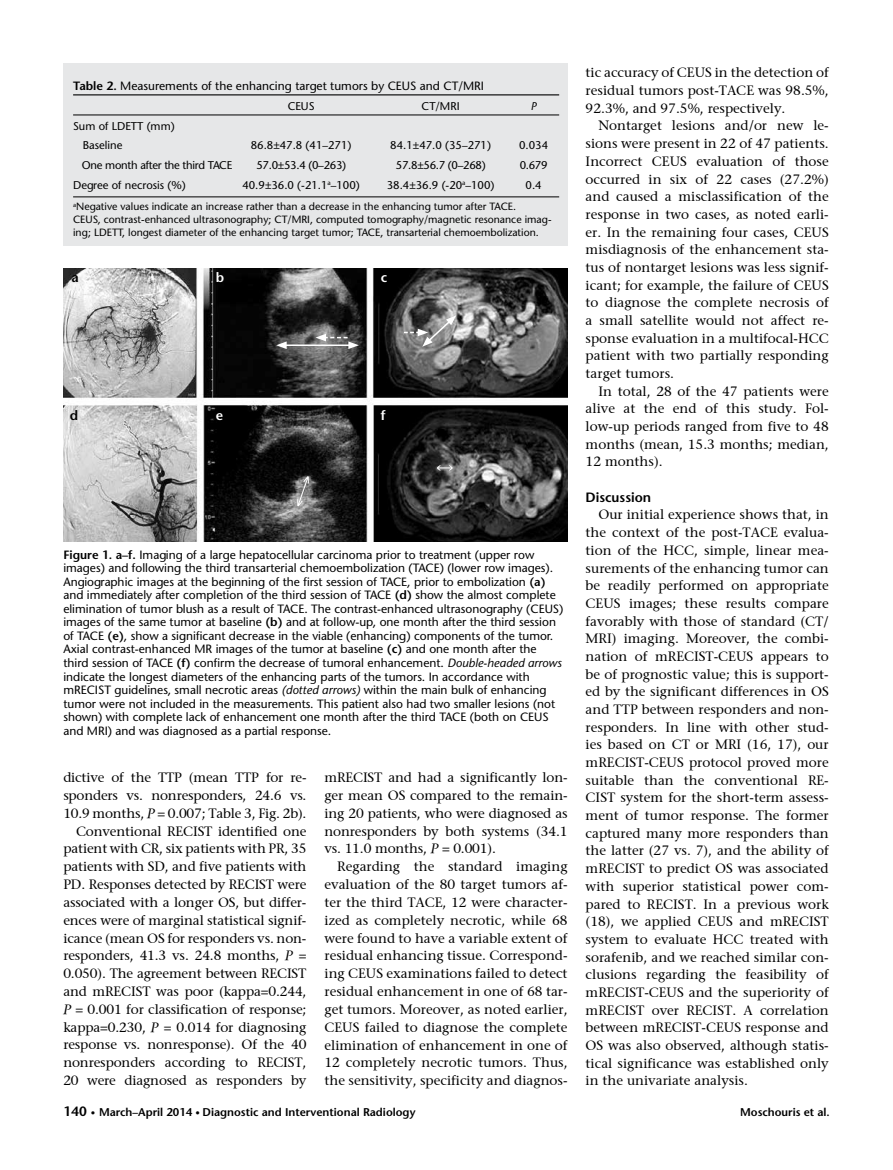
<style>
.page{position:relative;width:893px;height:1170px;background:#fff}
.page>*{position:absolute;margin:0;border:0;box-sizing:border-box;transform-origin:0 0}
.t1{font:13.5px/17.7px "Stone Serif";letter-spacing:-.01em;color:#000;text-align:justify}
.t2{font:600 13.5px "Stone Sans Std";color:#000}
.t3{font:600 13.5px "Stone Sans Std";color:#fff}
.t4{font:12px/13.5px "Stone Sans Normal Tr";color:#000}
.t5{font:11.25px/20px "Stone Sans Normal Tr";color:#000}
.t6{font:600 11.25px "Stone Sans Std";color:#000}
.t7{font:11.25px "Stone Sans Normal Tr";letter-spacing:-.025em;color:#000}
.t8{font:11.25px "Stone Sans Italic Tr";color:#000}
.t9{font:10.5px/12.6px "Stone Sans Normal Tr";color:#000}
.s1{font-family:"Stone Sans Std";font-weight:600}
.s2{font-family:"Stone Sans Italic Tr"}
.s3{font-style:italic}
.s4{font-size:13.5px}
.s5{font-family:"Stone Sans Normal Tr";font-weight:400;font-size:9px}
</style>
<div class="page">
<div style="left:63px;top:64px;width:505px;height:182px;background:#e6e7e8"></div>
<hr style="left:73px;top:94px;width:486px;height:1px;background:#000">
<hr style="left:73px;top:115px;width:486px;height:1px;background:#000">
<hr style="left:73px;top:197px;width:486px;height:1px;background:#000">
<img style="left:63px;top:268px;width:505px;height:273px">
<hr style="left:284px;top:344px;width:67px;height:2px;background:#fff">
<svg style="left:315px;top:334px;width:44px;height:15px"></svg>
<svg style="left:276px;top:341px;width:11px;height:8px"></svg>
<svg style="left:404px;top:315px;width:52px;height:32px;background:#888"></svg>
<svg style="left:437px;top:465px;width:15px;height:6px"></svg>
<svg style="left:297px;top:476px;width:12px;height:30px"></svg>
<p class="t4" style="left:73px;top:79px;width:412px"><span class="s1">Table 2.</span> Measurements of the enhancing target tumors by CEUS and CT/MRI</p>
<p class="t5" style="left:288px;top:96px;width:28px">CEUS</p>
<p class="t5" style="left:422px;top:96px;width:40px">CT/MRI</p>
<p class="t8" style="left:531px;top:99px;width:7px">P</p>
<p class="t5" style="left:83px;top:116px;width:93px;text-indent:-10px">Sum of LDETT (mm)<br>Baseline</p>
<p class="t5" style="left:251px;top:135px;width:102px">86.8±47.8 (41–271)</p>
<p class="t5" style="left:390px;top:135px;width:102px">84.1±47.0 (35–271)</p>
<p class="t5" style="left:519px;top:135px;width:31px">0.034</p>
<p class="t7" style="left:82px;top:158px;width:152px">One month after the third TACE</p>
<p class="t5" style="left:256px;top:155px;width:91px">57.0±53.4 (0–263)</p>
<p class="t5" style="left:396px;top:155px;width:91px">57.8±56.7 (0–268)</p>
<p class="t5" style="left:520px;top:155px;width:29px">0.679</p>
<p class="t5" style="left:73px;top:175px;width:114px">Degree of necrosis (%)</p>
<p class="t5" style="left:242px;top:175px;width:119px">40.9±36.0 (-21.1<sup>a</sup>–100)</p>
<p class="t5" style="left:387px;top:175px;width:109px">38.4±36.9 (-20<sup>a</sup>–100)</p>
<p class="t5" style="left:526px;top:175px;width:18px">0.4</p>
<p class="t9" style="left:73px;top:200px;width:480px"><sup>a</sup>Negative values indicate an increase rather than a decrease in the enhancing tumor after TACE.<br>CEUS, contrast-enhanced ultrasonography; CT/MRI, computed tomography/magnetic resonance imag&shy;ing; LDETT, longest diameter of the enhancing target tumor; TACE, transarterial chemoembolization.</p>
<p class="t2" style="left:71px;top:269px;width:9px">a</p>
<p class="t2" style="left:70px;top:407px;width:10px">d</p>
<p class="t3" style="left:216px;top:269px;width:10px">b</p>
<p class="t3" style="left:216px;top:407px;width:9px">e</p>
<p class="t3" style="left:381px;top:269px;width:8px">c</p>
<p class="t3" style="left:381px;top:407px;width:6px">f</p>
<p class="t4" style="left:63px;top:548px;width:502px"><span class="s1">Figure 1. a–f.</span> Imaging of a large hepatocellular carcinoma prior to treatment (upper row images) and following the third transarterial chemoembolization (TACE) (lower row images).<br>Angiographic images at the beginning of the first session of TACE, prior to embolization <span class="s1">(a) </span>and immediately after completion of the third session of TACE <span class="s1">(d)</span> show the almost complete elimination of tumor blush as a result of TACE. The contrast-enhanced ultrasonography (CEUS) images of the same tumor at baseline <span class="s1">(b)</span> and at follow-up, one month after the third session of TACE <span class="s1">(e)</span>, show a significant decrease in the viable (enhancing) components of the tumor.<br>Axial contrast-enhanced MR images of the tumor at baseline <span class="s1">(c)</span> and one month after the third session of TACE <span class="s1">(f)</span> confirm the decrease of tumoral enhancement. <span class="s2">Double-headed arrows </span>indicate the longest diameters of the enhancing parts of the tumors. In accordance with mRECIST guidelines, small necrotic areas <span class="s2">(dotted arrows)</span> within the main bulk of enhancing tumor were not included in the measurements. This patient also had two smaller lesions (not shown) with complete lack of enhancement one month after the third TACE (both on CEUS and MRI) and was diagnosed as a partial response.</p>
<p class="t1" style="left:63px;top:768px;width:245px;text-align:right">dictive of the TTP (mean TTP for re&shy;sponders vs. nonresponders, 24.6 vs.<br>10.9 months, <span class="s3">P</span> = 0.007; Table 3, Fig. 2b).<br>Conventional RECIST identified one patient with CR, six patients with PR, 35 patients with SD, and five patients with PD. Responses detected by RECIST were associated with a longer OS, but differ&shy;ences were of marginal statistical signif&shy;icance (mean OS for responders vs. non&shy;responders, 41.3 vs. 24.8 months, <span class="s3">P</span> = 0.050). The agreement between RECIST and mRECIST was poor (kappa=0.244, <span class="s3">P</span> = 0.001 for classification of response; kappa=0.230, <span class="s3">P</span> = 0.014 for diagnosing response vs. nonresponse). Of the 40 nonresponders according to RECIST, 20 were diagnosed as responders by</p>
<p class="t1" style="left:324px;top:768px;width:245px">mRECIST and had a significantly lon&shy;ger mean OS compared to the remain&shy;ing 20 patients, who were diagnosed as nonresponders by both systems (34.1 vs. 11.0 months, <span class="s3">P</span> = 0.001).</p>
<p class="t1" style="left:324px;top:857px;width:245px;text-indent:13px">Regarding the standard imaging evaluation of the 80 target tumors af&shy;ter the third TACE, 12 were character&shy;ized as completely necrotic, while 68 were found to have a variable extent of residual enhancing tissue. Correspond&shy;ing CEUS examinations failed to detect residual enhancement in one of 68 tar&shy;get tumors. Moreover, as noted earlier, CEUS failed to diagnose the complete elimination of enhancement in one of 12 completely necrotic tumors. Thus, the sensitivity, specificity and diagnos-</p>
<p class="t1" style="left:586px;top:64px;width:245px">tic accuracy of CEUS in the detection of residual tumors post-TACE was 98.5%, 92.3%, and 97.5%, respectively.</p>
<p class="t1" style="left:586px;top:117px;width:245px;text-indent:13px">Nontarget lesions and/or new le&shy;sions were present in 22 of 47 patients.<br>Incorrect CEUS evaluation of those occurred in six of 22 cases (27.2%) and caused a misclassification of the response in two cases, as noted earli&shy;er. In the remaining four cases, CEUS misdiagnosis of the enhancement sta&shy;tus of nontarget lesions was less signif&shy;icant; for example, the failure of CEUS to diagnose the complete necrosis of a small satellite would not affect re&shy;sponse evaluation in a multifocal-HCC patient with two partially responding target tumors.</p>
<p class="t1" style="left:586px;top:382px;width:245px;text-indent:13px">In total, 28 of the 47 patients were alive at the end of this study. Fol&shy;low-up periods ranged from five to 48 months (mean, 15.3 months; median, 12 months).</p>
<p class="t2" style="left:586px;top:489px;width:67px">Discussion</p>
<p class="t1" style="left:586px;top:505px;width:245px;text-indent:13px">Our initial experience shows that, in the context of the post-TACE evalua&shy;tion of the HCC, simple, linear mea&shy;surements of the enhancing tumor can be readily performed on appropriate CEUS images; these results compare favorably with those of standard (CT/ MRI) imaging. Moreover, the combi&shy;nation of mRECIST-CEUS appears to be of prognostic value; this is support&shy;ed by the significant differences in OS and TTP between responders and non&shy;responders. In line with other stud&shy;ies based on CT or MRI (16, 17), our mRECIST-CEUS protocol proved more suitable than the conventional RE-CIST system for the short-term assess&shy;ment of tumor response. The former captured many more responders than the latter (27 vs. 7), and the ability of mRECIST to predict OS was associated with superior statistical power com&shy;pared to RECIST. In a previous work (18), we applied CEUS and mRECIST system to evaluate HCC treated with sorafenib, and we reached similar con&shy;clusions regarding the feasibility of mRECIST-CEUS and the superiority of mRECIST over RECIST. A correlation between mRECIST-CEUS response and OS was also observed, although statis&shy;tical significance was established only in the univariate analysis.</p>
<p class="t6" style="left:64px;top:1105px;width:353px"><span class="s4">140</span> <span class="s5">•</span> March–April 2014 <span class="s5">•</span> Diagnostic and Interventional Radiology</p>
<p class="t6" style="left:740px;top:1105px;width:91px">Moschouris et al.</p>
</div>
